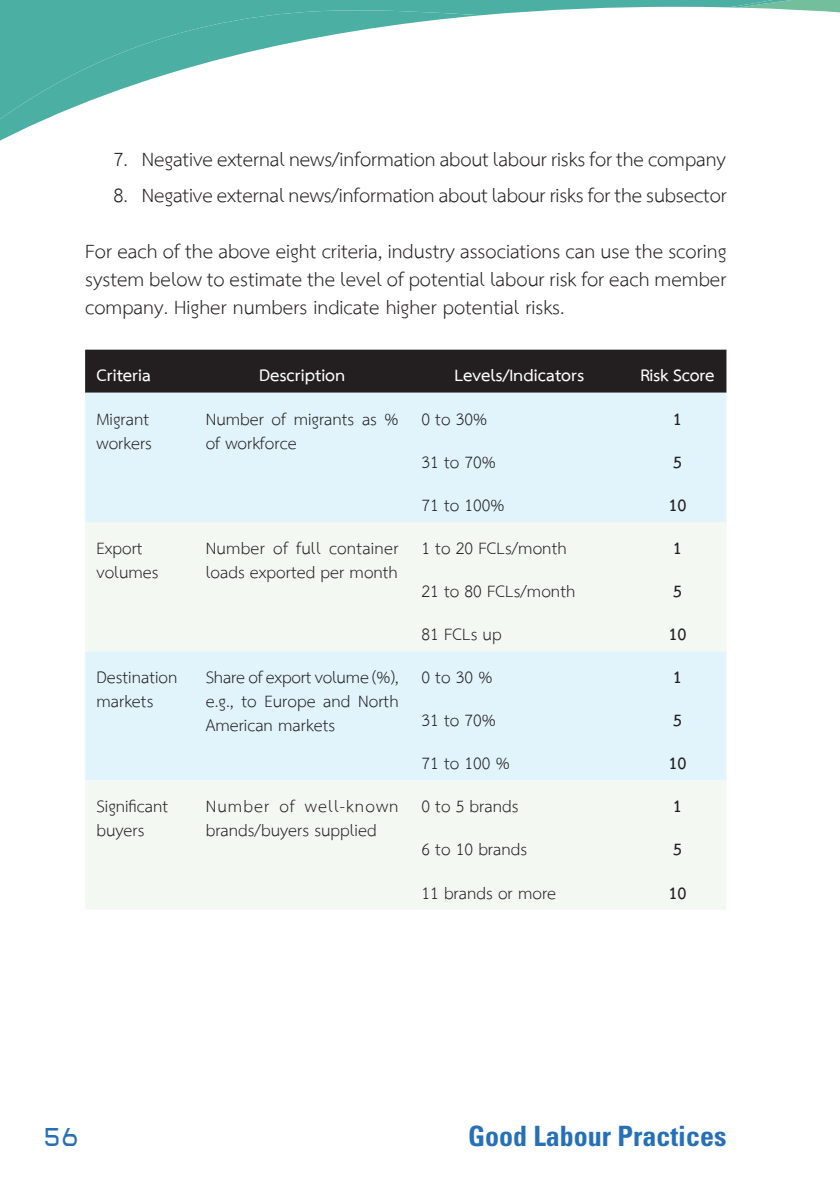
<style>
.page{position:relative;width:840px;height:1191px;background:#fff}
.page>*{position:absolute;margin:0;border:0;box-sizing:border-box;transform-origin:0 0}
.t1{font:32px "Superspace";color:#2570b8}
.body_text{font:28px/28px "TH Sarabun PSK";letter-spacing:-.005em;color:#231f20;text-align:justify}
.t2{font:700 condensed 28px "Univers LT Std";color:#2570b8}
.body_text-2{font:24px/24px "TH Sarabun PSK";color:#231f20}
.body_text-3{font:700 24px "TH Sarabun PSK";color:#fff}
.body_text-4{font:700 24px "TH Sarabun PSK";color:#231f20}
</style>
<div class="page">
<svg style="left:0;top:0;width:829px;height:129px"></svg>
<div style="left:85px;top:350px;width:641px;height:43px;background:#231f20"></div>
<div style="left:85px;top:393px;width:641px;height:129px;background:#e1f4fc"></div>
<svg style="left:85px;top:522px;width:641px;height:388px;fill:#f3f9f2"></svg>
<p class="body_text" style="left:113px;top:146px;width:613px">7. Negative external news/information about labour risks for the company</p>
<p class="body_text" style="left:113px;top:182px;width:614px">8. Negative external news/information about labour risks for the subsector</p>
<p class="body_text" style="left:85px;top:238px;width:642px">For each of the above eight criteria, industry associations can use the scoring system below to estimate the level of potential labour risk for each member company. Higher numbers indicate higher potential risks.</p>
<p class="body_text-3" style="left:96px;top:361px;width:56px">Criteria</p>
<p class="body_text-3" style="left:259px;top:361px;width:88px">Description</p>
<p class="body_text-3" style="left:454px;top:361px;width:131px">Levels/Indicators</p>
<p class="body_text-3" style="left:640px;top:361px;width:76px">Risk Score</p>
<p class="body_text-2" style="left:96px;top:407px;width:57px">Migrant workers</p>
<p class="body_text-2" style="left:206px;top:407px;width:194px">Number of migrants as % of workforce</p>
<p class="body_text-2" style="left:421px;top:407px;width:67px">0 to 30%</p>
<p class="body_text-4" style="left:672px;top:404px;width:11px">1</p>
<p class="body_text-2" style="left:421px;top:450px;width:76px">31 to 70%</p>
<p class="body_text-4" style="left:672px;top:447px;width:11px">5</p>
<p class="body_text-2" style="left:421px;top:494px;width:85px">71 to 100%</p>
<p class="body_text-4" style="left:668px;top:490px;width:20px">10</p>
<p class="body_text-2" style="left:96px;top:537px;width:64px">Export volumes</p>
<p class="body_text-2" style="left:206px;top:537px;width:194px">Number of full container loads exported per month</p>
<p class="body_text-2" style="left:421px;top:537px;width:147px">1 to 20 FCLs/month</p>
<p class="body_text-4" style="left:672px;top:533px;width:11px">1</p>
<p class="body_text-2" style="left:421px;top:580px;width:155px">21 to 80 FCLs/month</p>
<p class="body_text-4" style="left:672px;top:576px;width:11px">5</p>
<p class="body_text-2" style="left:421px;top:623px;width:82px">81 FCLs up</p>
<p class="body_text-4" style="left:668px;top:619px;width:20px">10</p>
<p class="body_text-2" style="left:96px;top:666px;width:82px">Destination markets</p>
<p class="body_text-2" style="left:206px;top:666px;width:194px;text-align:justify">Share of export volume (%), e.g., to Europe and North American markets</p>
<p class="body_text-2" style="left:421px;top:666px;width:72px">0 to 30 %</p>
<p class="body_text-4" style="left:672px;top:663px;width:11px">1</p>
<p class="body_text-2" style="left:421px;top:709px;width:76px">31 to 70%</p>
<p class="body_text-4" style="left:672px;top:706px;width:11px">5</p>
<p class="body_text-2" style="left:421px;top:752px;width:90px">71 to 100 %</p>
<p class="body_text-4" style="left:668px;top:749px;width:20px">10</p>
<p class="body_text-2" style="left:96px;top:795px;width:73px">Significant buyers</p>
<p class="body_text-2" style="left:206px;top:795px;width:194px">Number of well-known brands/buyers supplied</p>
<p class="body_text-2" style="left:421px;top:795px;width:99px">0 to 5 brands</p>
<p class="body_text-4" style="left:672px;top:792px;width:11px">1</p>
<p class="body_text-2" style="left:421px;top:838px;width:107px">6 to 10 brands</p>
<p class="body_text-4" style="left:672px;top:835px;width:11px">5</p>
<p class="body_text-2" style="left:421px;top:881px;width:136px">11 brands or more</p>
<p class="body_text-4" style="left:668px;top:878px;width:20px">10</p>
<h1 class="t1" style="left:43px;top:1117px;width:37px">56</h1>
<p class="t2" style="left:467px;top:1119px;width:260px">Good Labour Practices</p>
</div>
